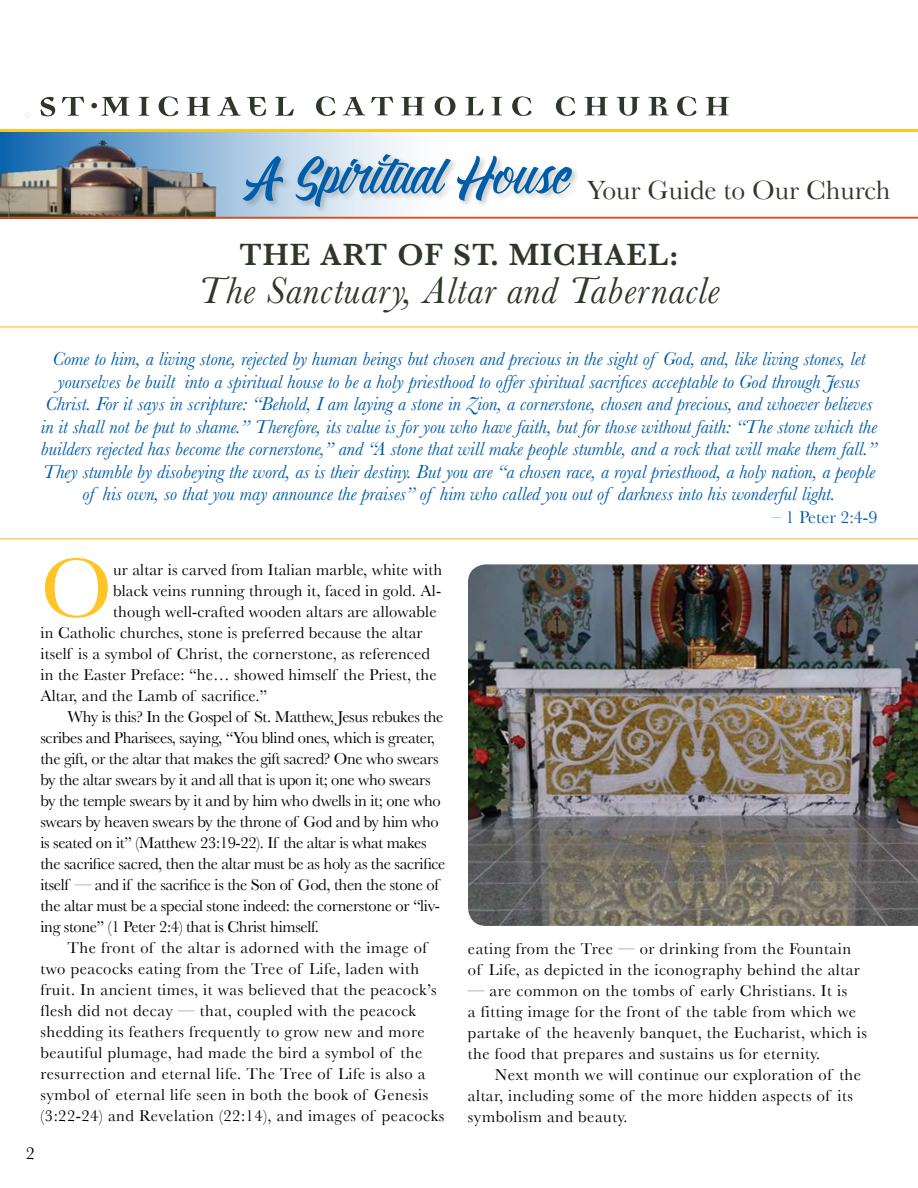
<style>
.page{position:relative;width:918px;height:1188px;background:#fff}
.page>*{position:absolute;margin:0;border:0;box-sizing:border-box;transform-origin:0 0}
.t1{font:87.15px "Baskerville";color:#ffc425}
.t2{font:italic 39px "Baskerville";letter-spacing:.02em;color:#2f372b}
.t3{font:600 31.5px "Baskerville";letter-spacing:.03em;color:#2f372b}
.t4{font:27.6px "Baskerville";color:#2f372b}
.t5{font:italic 19.5px/22.5px "Baskerville";color:#005daa;text-align:center}
.t6{font:18px "Baskerville";color:#005daa}
.t7{font:18px "Baskerville";color:#000}
.t8{font:16.5px/21px "Baskerville";letter-spacing:.03em;color:#000}
.t9{font:16.5px "Baskerville";letter-spacing:-.02em;color:#000}
.t10{font:16.5px "Baskerville";letter-spacing:.01em;color:#000}
</style>
<div class="page">
<hr style="left:0;top:129px;width:918px;height:3px;background:#ffc425">
<svg style="left:316px;top:96px;width:19px;height:20px"></svg>
<svg style="left:342px;top:97px;width:23px;height:19px"></svg>
<svg style="left:371px;top:97px;width:22px;height:18px"></svg>
<svg style="left:401px;top:97px;width:24px;height:18px"></svg>
<svg style="left:435px;top:97px;width:21px;height:19px"></svg>
<svg style="left:465px;top:97px;width:18px;height:18px"></svg>
<svg style="left:492px;top:97px;width:10px;height:18px"></svg>
<svg style="left:512px;top:96px;width:19px;height:20px"></svg>
<svg style="left:556px;top:96px;width:19px;height:20px"></svg>
<svg style="left:584px;top:97px;width:24px;height:18px"></svg>
<svg style="left:617px;top:97px;width:23px;height:19px"></svg>
<svg style="left:648px;top:97px;width:21px;height:19px"></svg>
<svg style="left:677px;top:96px;width:19px;height:20px"></svg>
<svg style="left:706px;top:97px;width:23px;height:18px"></svg>
<svg style="left:218px;top:97px;width:23px;height:19px"></svg>
<svg style="left:247px;top:97px;width:19px;height:19px"></svg>
<svg style="left:275px;top:97px;width:19px;height:19px"></svg>
<svg style="left:218px;top:132px;width:234px;height:85px"></svg>
<img style="left:0;top:96px;width:218px;height:121px">
<svg style="left:99px;top:140px;width:8px;height:11px"></svg>
<div style="left:241px;top:152px;width:339px;height:63px;background:#2f372b;opacity:.27"></div>
<hr style="left:0;top:217px;width:918px;height:2px;background:#d9531e">
<img style="left:468px;top:564px;width:450px;height:362px">
<hr style="left:0;top:327px;width:918px;height:1px;background:#fdb913">
<hr style="left:0;top:538px;width:918px;height:1px;background:#fdb913">
<h3 class="t4" style="left:243px;top:174px;width:650px"><sup>A</sup> <sup>Spiritual</sup> <sup>House</sup> Your Guide to Our Church</h3>
<h3 class="t3" style="left:240px;top:236px;width:440px">THE ART OF ST. MICHAEL:</h3>
<h2 class="t2" style="left:198px;top:265px;width:523px">The Sanctuary, Altar and Tabernacle</h2>
<p class="t5" style="left:41px;top:348px;width:838px">Come to him, a living stone, rejected by human beings but chosen and precious in the sight of God, and, like living stones, let yourselves be built into a spiritual house to be a holy priesthood to offer spiritual sacrifices acceptable to God through Jesus Christ. For it says in scripture: “Behold, I am laying a stone in Zion, a cornerstone, chosen and precious, and whoever believes in it shall not be put to shame.” Therefore, its value is for you who have faith, but for those without faith: “The stone which the builders rejected has become the cornerstone,” and “A stone that will make people stumble, and a rock that will make them fall.” They stumble by disobeying the word, as is their destiny. But you are “a chosen race, a royal priesthood, a holy nation, a people of his own, so that you may announce the praises” of him who called you out of darkness into his wonderful light.</p>
<p class="t6" style="left:772px;top:506px;width:107px">– 1 Peter 2:4-9</p>
<h1 class="t1" style="left:40px;top:537px;width:73px">O</h1>
<p class="t10" style="left:113px;top:560px;width:331px">ur altar is carved from Italian marble, white with</p>
<p class="t10" style="left:113px;top:581px;width:330px">black veins running through it, faced in gold. Al-</p>
<p class="t10" style="left:113px;top:602px;width:325px">though well-crafted wooden altars are allowable</p>
<p class="t10" style="left:40px;top:623px;width:384px">in Catholic churches, stone is preferred because the altar</p>
<p class="t10" style="left:40px;top:644px;width:391px">itself is a symbol of Christ, the cornerstone, as referenced</p>
<p class="t10" style="left:40px;top:665px;width:398px">in the Easter Preface: “he… showed himself the Priest, the</p>
<p class="t10" style="left:40px;top:686px;width:228px">Altar, and the Lamb of sacrifice.”</p>
<p class="t9" style="left:67px;top:707px;width:378px">Why is this? In the Gospel of St. Matthew, Jesus rebukes the</p>
<p class="t9" style="left:40px;top:728px;width:396px">scribes and Pharisees, saying, “You blind ones, which is greater,</p>
<p class="t9" style="left:40px;top:749px;width:400px">the gift, or the altar that makes the gift sacred? One who swears</p>
<p class="t9" style="left:40px;top:770px;width:392px">by the altar swears by it and all that is upon it; one who swears</p>
<p class="t9" style="left:40px;top:791px;width:402px">by the temple swears by it and by him who dwells in it; one who</p>
<p class="t9" style="left:40px;top:812px;width:400px">swears by heaven swears by the throne of God and by him who</p>
<p class="t9" style="left:40px;top:833px;width:388px">is seated on it” (Matthew 23:19-22). If the altar is what makes</p>
<p class="t9" style="left:40px;top:854px;width:406px">the sacrifice sacred, then the altar must be as holy as the sacrifice</p>
<p class="t9" style="left:40px;top:875px;width:400px">itself — and if the sacrifice is the Son of God, then the stone of</p>
<p class="t9" style="left:40px;top:896px;width:401px">the altar must be a special stone indeed: the cornerstone or “liv-</p>
<p class="t9" style="left:40px;top:917px;width:280px">ing stone” (1 Peter 2:4) that is Christ himself.</p>
<p class="t8" style="left:67px;top:937px;width:361px">The front of the altar is adorned with the image of</p>
<p class="t8" style="left:40px;top:958px;width:380px">two peacocks eating from the Tree of Life, laden with</p>
<p class="t8" style="left:40px;top:979px;width:398px">fruit. In ancient times, it was believed that the peacock’s</p>
<p class="t8" style="left:40px;top:1000px;width:377px">flesh did not decay — that, coupled with the peacock</p>
<p class="t8" style="left:40px;top:1021px;width:386px">shedding its feathers frequently to grow new and more</p>
<p class="t8" style="left:40px;top:1042px;width:383px">beautiful plumage, had made the bird a symbol of the</p>
<p class="t8" style="left:40px;top:1063px;width:386px">resurrection and eternal life. The Tree of Life is also a</p>
<p class="t8" style="left:40px;top:1084px;width:389px">symbol of eternal life seen in both the book of Genesis</p>
<p class="t8" style="left:40px;top:1105px;width:405px">(3:22-24) and Revelation (22:14), and images of peacocks</p>
<p class="t8" style="left:468px;top:938px;width:393px">eating from the Tree — or drinking from the Fountain of Life, as depicted in the iconography behind the altar</p>
<p class="t8" style="left:468px;top:980px;width:401px">— are common on the tombs of early Christians. It is<br>a fitting image for the front of the table from which we partake of the heavenly banquet, the Eucharist, which is the food that prepares and sustains us for eternity.</p>
<p class="t8" style="left:468px;top:1064px;width:395px;text-indent:27px">Next month we will continue our exploration of the altar, including some of the more hidden aspects of its symbolism and beauty.</p>
<p class="t7" style="left:26px;top:1143px;width:10px">2</p>
</div>
